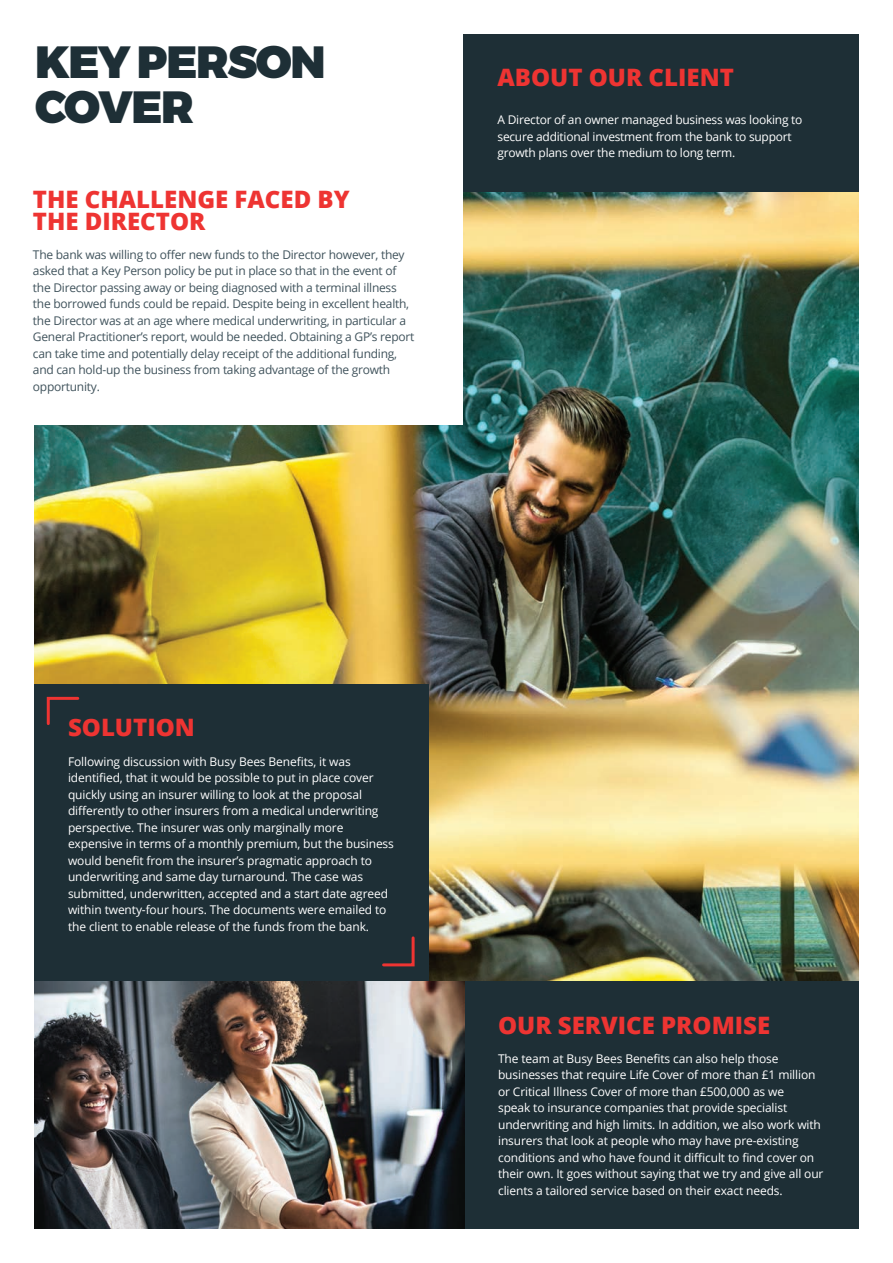
<style>
.page{position:relative;width:893px;height:1263px;background:#fff}
.page>*{position:absolute;margin:0;border:0;box-sizing:border-box;transform-origin:0 0}
.t1{font:900 45px/45px "Montserrat";letter-spacing:-.03em;color:#1e2f36}
.t2{font:800 24px/21px "Open Sans";color:#ee3432}
.t3{font:12px/16.5px "Open Sans";letter-spacing:-.01em;color:#fff}
.t4{font:12px/16.5px "Open Sans";letter-spacing:-.02em;color:#40535c}
</style>
<div class="page">
<img style="left:34px;top:191px;width:825px;height:790px">
<div style="left:463px;top:34px;width:396px;height:157px;background:#1e2f36"></div>
<div style="left:33px;top:190px;width:429px;height:235px;background:#fff"></div>
<div style="left:34px;top:684px;width:395px;height:297px;background:#1e2f36"></div>
<svg style="left:46px;top:696px;width:34px;height:29px"></svg>
<svg style="left:382px;top:936px;width:33px;height:31px"></svg>
<div style="left:464px;top:981px;width:395px;height:248px;background:#1e2f36"></div>
<img style="left:34px;top:981px;width:430px;height:248px">
<p class="t1" style="left:35px;top:40px;width:292px">KEY PERSON<br>COVER</p>
<p class="t2" style="left:33px;top:188px;width:318px">THE CHALLENGE FACED BY<br>THE DIRECTOR</p>
<p class="t4" style="left:33px;top:246px;width:383px">The bank was willing to offer new funds to the Director however, they asked that a Key Person policy be put in place so that in the event of the Director passing away or being diagnosed with a terminal illness the borrowed funds could be repaid. Despite being in excellent health, the Director was at an age where medical underwriting, in particular a General Practitioner’s report, would be needed. Obtaining a GP’s report can take time and potentially delay receipt of the additional funding, and can hold-up the business from taking advantage of the growth opportunity.</p>
<p class="t2" style="left:497px;top:66px;width:238px">ABOUT OUR CLIENT</p>
<p class="t3" style="left:497px;top:111px;width:306px">A Director of an owner managed business was looking to secure additional investment from the bank to support growth plans over the medium to long term.</p>
<p class="t2" style="left:68px;top:716px;width:128px">SOLUTION</p>
<p class="t3" style="left:68px;top:753px;width:327px">Following discussion with Busy Bees Benefits, it was identified, that it would be possible to put in place cover quickly using an insurer willing to look at the proposal differently to other insurers from a medical underwriting perspective. The insurer was only marginally more expensive in terms of a monthly premium, but the business would benefit from the insurer’s pragmatic approach to underwriting and same day turnaround. The case was submitted, underwritten, accepted and a start date agreed within twenty-four hours. The documents were emailed to the client to enable release of the funds from the bank.</p>
<p class="t2" style="left:498px;top:1013px;width:274px">OUR SERVICE PROMISE</p>
<p class="t3" style="left:498px;top:1050px;width:327px">The team at Busy Bees Benefits can also help those businesses that require Life Cover of more than £1 million or Critical Illness Cover of more than £500,000 as we<br>speak to insurance companies that provide specialist underwriting and high limits. In addition, we also work with insurers that look at people who may have pre-existing conditions and who have found it difficult to find cover on their own. It goes without saying that we try and give all our clients a tailored service based on their exact needs.</p>
</div>
